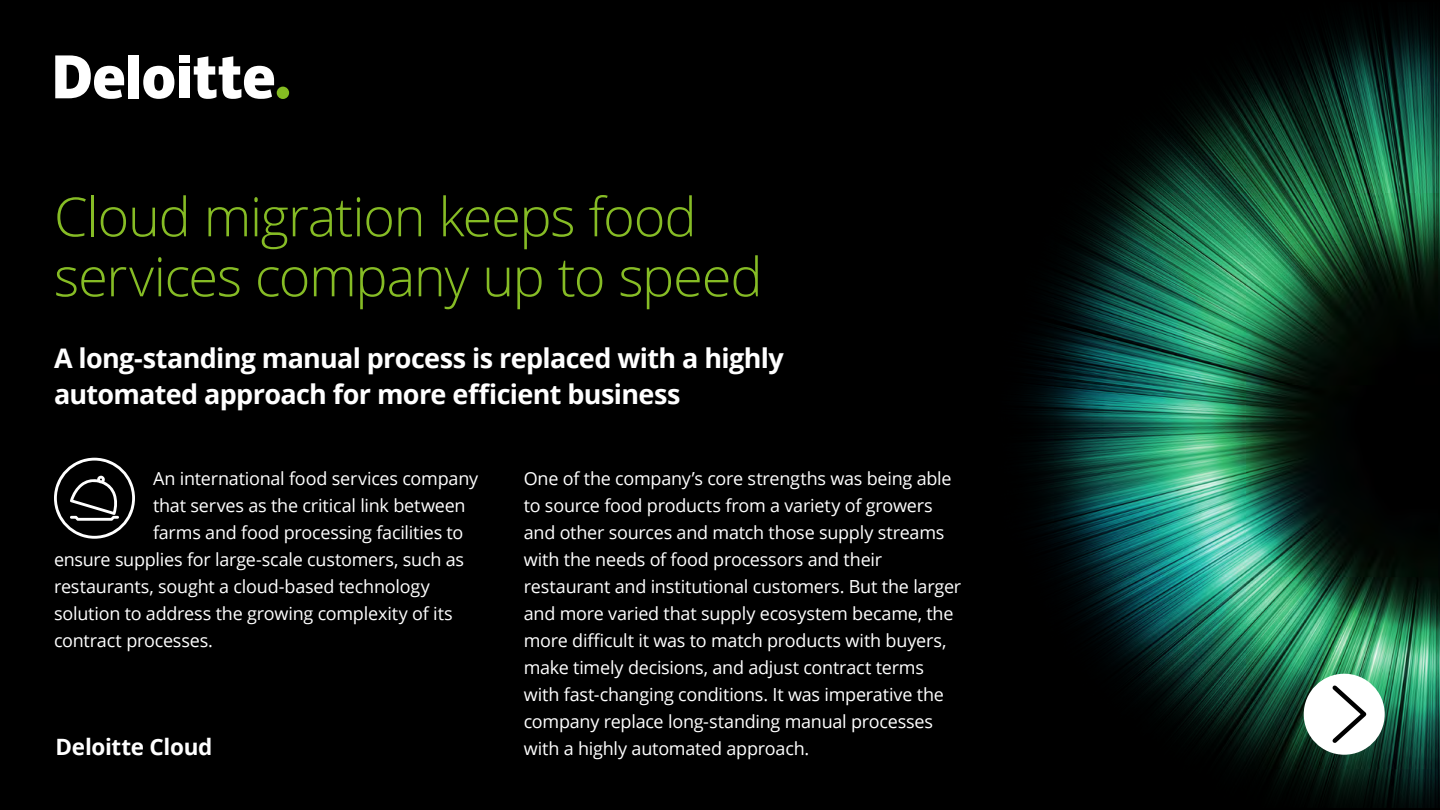
<style>
.page{position:relative;width:1440px;height:810px;background:#000}
.page>*{position:absolute;margin:0;border:0;box-sizing:border-box;transform-origin:0 0}
.t1{font:300 54px/60px "Open Sans";letter-spacing:-.025em;color:#86bc25}
.t2{font:700 27px/36px "Open Sans";letter-spacing:-.025em;color:#fff}
.t3{font:700 22.5px "Open Sans";letter-spacing:-.015em;color:#fff}
.t4{font:18px/27px "Open Sans";letter-spacing:-.015em;color:#fff}
</style>
<div class="page">
<div style="left:277px;top:87px;width:12px;height:12px;background:#85bc22;border-radius:50%"></div>
<div style="left:128px;top:55px;width:11px;height:43px;background:#fff"></div>
<svg style="left:143px;top:66px;width:31px;height:33px"></svg>
<div style="left:179px;top:66px;width:10px;height:32px;background:#fff"></div>
<div style="left:179px;top:55px;width:10px;height:7px;background:#fff"></div>
<svg style="left:194px;top:56px;width:80px;height:43px"></svg>
<svg style="left:55px;top:55px;width:69px;height:44px"></svg>
<img style="left:864px;top:3px;width:576px;height:804px">
<svg style="left:54px;top:458px;width:81px;height:81px;background:#2f2f2f"></svg>
<div style="left:1304px;top:674px;width:81px;height:81px;background:#fff;border-radius:50%"></div>
<svg style="left:1332px;top:681px;width:39px;height:66px"></svg>
<h1 class="t1" style="left:54px;top:185px;width:710px">Cloud migration keeps food services company up to speed</h1>
<h2 class="t2" style="left:54px;top:340px;width:731px">A long-standing manual process is replaced with a highly automated approach for more efficient business</h2>
<p class="t4" style="left:153px;top:465px;width:327px">An international food services company</p>
<p class="t4" style="left:153px;top:492px;width:314px">that serves as the critical link between</p>
<p class="t4" style="left:153px;top:519px;width:312px">farms and food processing facilities to</p>
<p class="t4" style="left:54px;top:546px;width:412px">ensure supplies for large-scale customers, such as</p>
<p class="t4" style="left:54px;top:573px;width:377px">restaurants, sought a cloud-based technology</p>
<p class="t4" style="left:54px;top:600px;width:400px">solution to address the growing complexity of its</p>
<p class="t4" style="left:54px;top:627px;width:161px">contract processes.</p>
<p class="t4" style="left:524px;top:465px;width:439px">One of the company’s core strengths was being able to source food products from a variety of growers and other sources and match those supply streams with the needs of food processors and their restaurant and institutional customers. But the larger and more varied that supply ecosystem became, the more difficult it was to match products with buyers, make timely decisions, and adjust contract terms with fast-changing conditions. It was imperative the company replace long-standing manual processes</p>
<p class="t3" style="left:56px;top:731px;width:158px">Deloitte Cloud</p>
<p class="t4" style="left:524px;top:735px;width:287px">with a highly automated approach.</p>
</div>
